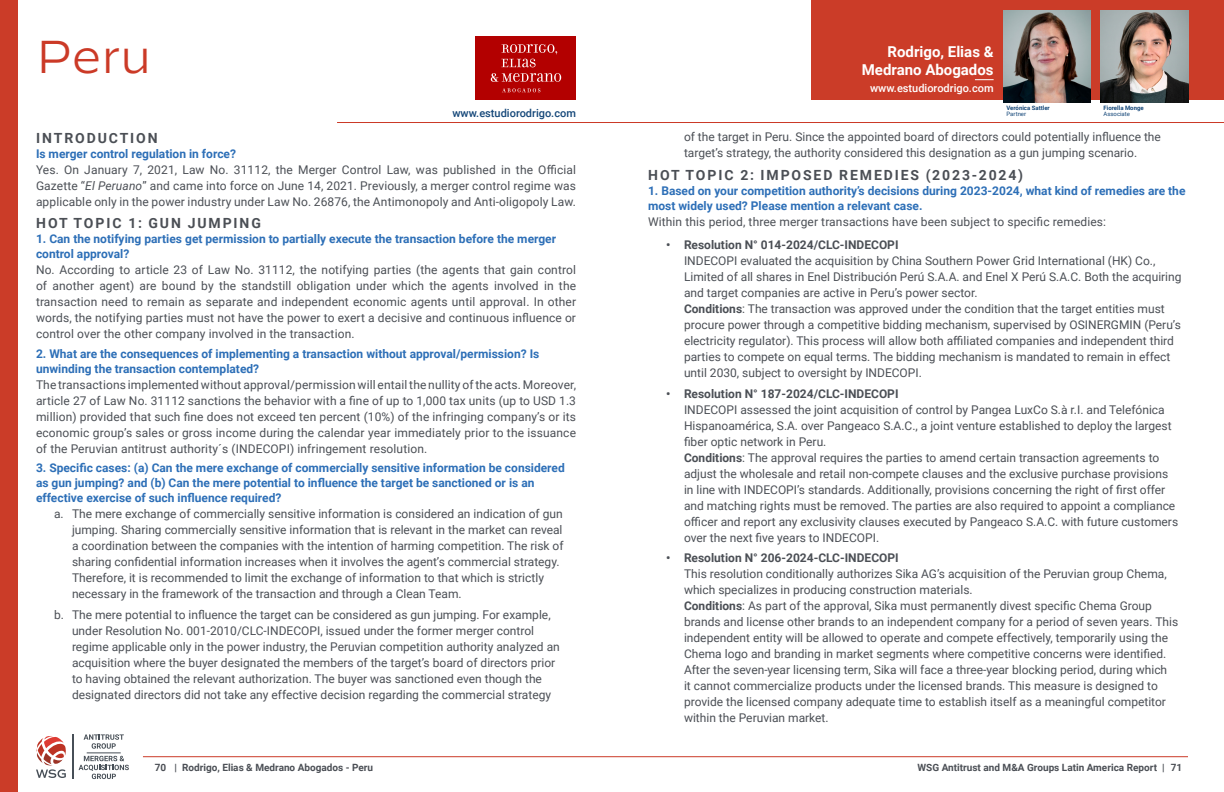
<style>
.page{position:relative;width:1224px;height:792px;background:#fff}
.page>*{position:absolute;margin:0;border:0;box-sizing:border-box;transform-origin:0 0}
.t1{font:300 46px "Decimal";color:#cb3a27}
.t2{font:700 15px/18px "Roboto";color:#fff;text-align:right}
.t3{font:700 14px "Roboto";letter-spacing:.135em;color:#4b4f55}
.t4{font:12px/16px "Roboto";color:#4b4f55}
.t5{font:700 12px/15px "Roboto";color:#2d6fb7}
.t6{font:700 12px "Roboto";color:#4b4f55}
.t7{font:500 11px "Roboto";color:#134678}
.t8{font:500 11px "Roboto";color:#fff}
.t9{font:700 10px "Roboto";color:#4b4f55}
.t10{font:700 6px "Roboto";color:#134678}
.t11{font:6px "Roboto";color:#134678}
.s1{font-style:italic}
.s2{font-weight:700}
</style>
<div class="page">
<div style="left:0;top:0;width:17px;height:792px;background:#cb3c28"></div>
<hr style="left:143px;top:756px;width:1045px;height:1px;background:#cb3a27">
<svg style="left:84px;top:734px;width:40px;height:15px"></svg>
<svg style="left:79px;top:756px;width:50px;height:23px"></svg>
<hr style="left:72px;top:734px;width:1px;height:45px;background:#474f57">
<svg style="left:36px;top:736px;width:30px;height:42px"></svg>
<hr style="left:87px;top:752px;width:34px;height:1px;background:#474f57">
<hr style="left:337px;top:122px;width:887px;height:1px;background:#cb3a27">
<div style="left:812px;top:0;width:412px;height:100px;background:#cb3c28"></div>
<svg style="left:975px;top:79px;width:19px;height:1px"></svg>
<img style="left:1004px;top:11px;width:87px;height:91px">
<img style="left:1101px;top:11px;width:87px;height:91px">
<div style="left:476px;top:37px;width:100px;height:63px;background:#b30000"></div>
<svg style="left:501px;top:44px;width:56px;height:23px"></svg>
<svg style="left:491px;top:73px;width:70px;height:9px"></svg>
<svg style="left:502px;top:88px;width:38px;height:4px"></svg>
<h1 class="t1" style="left:36px;top:30px;width:117px">Peru</h1>
<p class="t2" style="left:862px;top:42px;width:133px">Rodrigo, Elias &amp;<br>Medrano Abogados</p>
<p class="t8" style="left:870px;top:81px;width:125px">www.estudiorodrigo.com</p>
<p class="t7" style="left:452px;top:105px;width:125px">www.estudiorodrigo.com</p>
<p class="t10" style="left:1007px;top:103px;width:45px">Verónica Sattler</p>
<p class="t11" style="left:1007px;top:109px;width:21px">Partner</p>
<p class="t10" style="left:1104px;top:103px;width:42px">Fiorella Monge</p>
<p class="t11" style="left:1104px;top:109px;width:28px">Associate</p>
<p class="t3" style="left:36px;top:128px;width:123px">INTRODUCTION</p>
<p class="t5" style="left:36px;top:146px;width:202px">Is merger control regulation in force?</p>
<p class="t4" style="left:36px;top:161px;width:542px;text-align:justify">Yes. On January 7, 2021, Law No. 31112, the Merger Control Law, was published in the Official Gazette “<span class="s1">El Peruano</span>” and came into force on June 14, 2021. Previously, a merger control regime was applicable only in the power industry under Law No. 26876, the Antimonopoly and Anti-oligopoly Law.</p>
<p class="t3" style="left:36px;top:214px;width:226px">HOT TOPIC 1: GUN JUMPING</p>
<p class="t5" style="left:36px;top:231px;width:522px">1. Can the notifying parties get permission to partially execute the transaction before the merger control approval?</p>
<p class="t4" style="left:36px;top:262px;width:542px;text-align:justify">No. According to article 23 of Law No. 31112, the notifying parties (the agents that gain control of another agent) are bound by the standstill obligation under which the agents involved in the transaction need to remain as separate and independent economic agents until approval. In other words, the notifying parties must not have the power to exert a decisive and continuous influence or control over the other company involved in the transaction.</p>
<p class="t5" style="left:36px;top:346px;width:505px">2. What are the consequences of implementing a transaction without approval/permission? Is unwinding the transaction contemplated?</p>
<p class="t4" style="left:36px;top:376px;width:542px;text-align:justify">The transactions implemented without approval/permission will entail the nullity of the acts. Moreover, article 27 of Law No. 31112 sanctions the behavior with a fine of up to 1,000 tax units (up to USD 1.3 million) provided that such fine does not exceed ten percent (10%) of the infringing company’s or its economic group’s sales or gross income during the calendar year immediately prior to the issuance of the Peruvian antitrust authority´s (INDECOPI) infringement resolution.</p>
<p class="t5" style="left:36px;top:460px;width:530px">3. Specific cases: (a) Can the mere exchange of commercially sensitive information be considered as gun jumping? and (b) Can the mere potential to influence the target be sanctioned or is an effective exercise of such influence required?</p>
<p class="t4" style="left:72px;top:506px;width:493px;text-indent:-18px">a. The mere exchange of commercially sensitive information is considered an indication of gun jumping. Sharing commercially sensitive information that is relevant in the market can reveal a coordination between the companies with the intention of harming competition. The risk of sharing confidential information increases when it involves the agent’s commercial strategy.<br>Therefore, it is recommended to limit the exchange of information to that which is strictly necessary in the framework of the transaction and through a Clean Team.</p>
<p class="t4" style="left:72px;top:606px;width:489px;text-indent:-18px">b. The mere potential to influence the target can be considered as gun jumping. For example, under Resolution No. 001-2010/CLC-INDECOPI, issued under the former merger control regime applicable only in the power industry, the Peruvian competition authority analyzed an acquisition where the buyer designated the members of the target’s board of directors prior to having obtained the relevant authorization. The buyer was sanctioned even though the designated directors did not take any effective decision regarding the commercial strategy</p>
<p class="t4" style="left:684px;top:129px;width:478px">of the target in Peru. Since the appointed board of directors could potentially influence the target’s strategy, the authority considered this designation as a gun jumping scenario.</p>
<p class="t3" style="left:648px;top:165px;width:376px">HOT TOPIC 2: IMPOSED REMEDIES (2023-2024)</p>
<p class="t5" style="left:648px;top:183px;width:539px">1. Based on your competition authority’s decisions during 2023-2024, what kind of remedies are the most widely used? Please mention a relevant case.</p>
<p class="t4" style="left:648px;top:213px;width:460px">Within this period, three merger transactions have been subject to specific remedies:</p>
<p class="t6" style="left:666px;top:236px;width:234px">• Resolution N° 014-2024/CLC-INDECOPI</p>
<p class="t4" style="left:684px;top:252px;width:499px">INDECOPI evaluated the acquisition by China Southern Power Grid International (HK) Co., Limited of all shares in Enel Distribución Perú S.A.A. and Enel X Perú S.A.C. Both the acquiring and target companies are active in Peru’s power sector.<br><span class="s2">Conditions</span>: The transaction was approved under the condition that the target entities must procure power through a competitive bidding mechanism, supervised by OSINERGMIN (Peru’s electricity regulator). This process will allow both affiliated companies and independent third parties to compete on equal terms. The bidding mechanism is mandated to remain in effect until 2030, subject to oversight by INDECOPI.</p>
<p class="t6" style="left:666px;top:385px;width:234px">• Resolution N° 187-2024/CLC-INDECOPI</p>
<p class="t4" style="left:684px;top:401px;width:496px">INDECOPI assessed the joint acquisition of control by Pangea LuxCo S.à r.I. and Telefónica Hispanoamérica, S.A. over Pangeaco S.A.C., a joint venture established to deploy the largest fiber optic network in Peru.<br><span class="s2">Conditions</span>: The approval requires the parties to amend certain transaction agreements to adjust the wholesale and retail non-compete clauses and the exclusive purchase provisions in line with INDECOPI’s standards. Additionally, provisions concerning the right of first offer and matching rights must be removed. The parties are also required to appoint a compliance officer and report any exclusivity clauses executed by Pangeaco S.A.C. with future customers over the next five years to INDECOPI.</p>
<p class="t6" style="left:666px;top:549px;width:234px">• Resolution N° 206-2024-CLC-INDECOPI</p>
<p class="t4" style="left:684px;top:565px;width:496px">This resolution conditionally authorizes Sika AG’s acquisition of the Peruvian group Chema, which specializes in producing construction materials.<br><span class="s2">Conditions</span>: As part of the approval, Sika must permanently divest specific Chema Group brands and license other brands to an independent company for a period of seven years. This independent entity will be allowed to operate and compete effectively, temporarily using the Chema logo and branding in market segments where competitive concerns were identified.<br>After the seven-year licensing term, Sika will face a three-year blocking period, during which<br>it cannot commercialize products under the licensed brands. This measure is designed to provide the licensed company adequate time to establish itself as a meaningful competitor within the Peruvian market.</p>
<p class="t9" style="left:175px;top:761px;width:200px">| Rodrigo, Elias &amp; Medrano Abogados - Peru</p>
<p class="t9" style="left:155px;top:761px;width:13px">70</p>
<p class="t9" style="left:918px;top:761px;width:266px">WSG Antitrust and M&amp;A Groups Latin America Report | 71</p>
</div>
